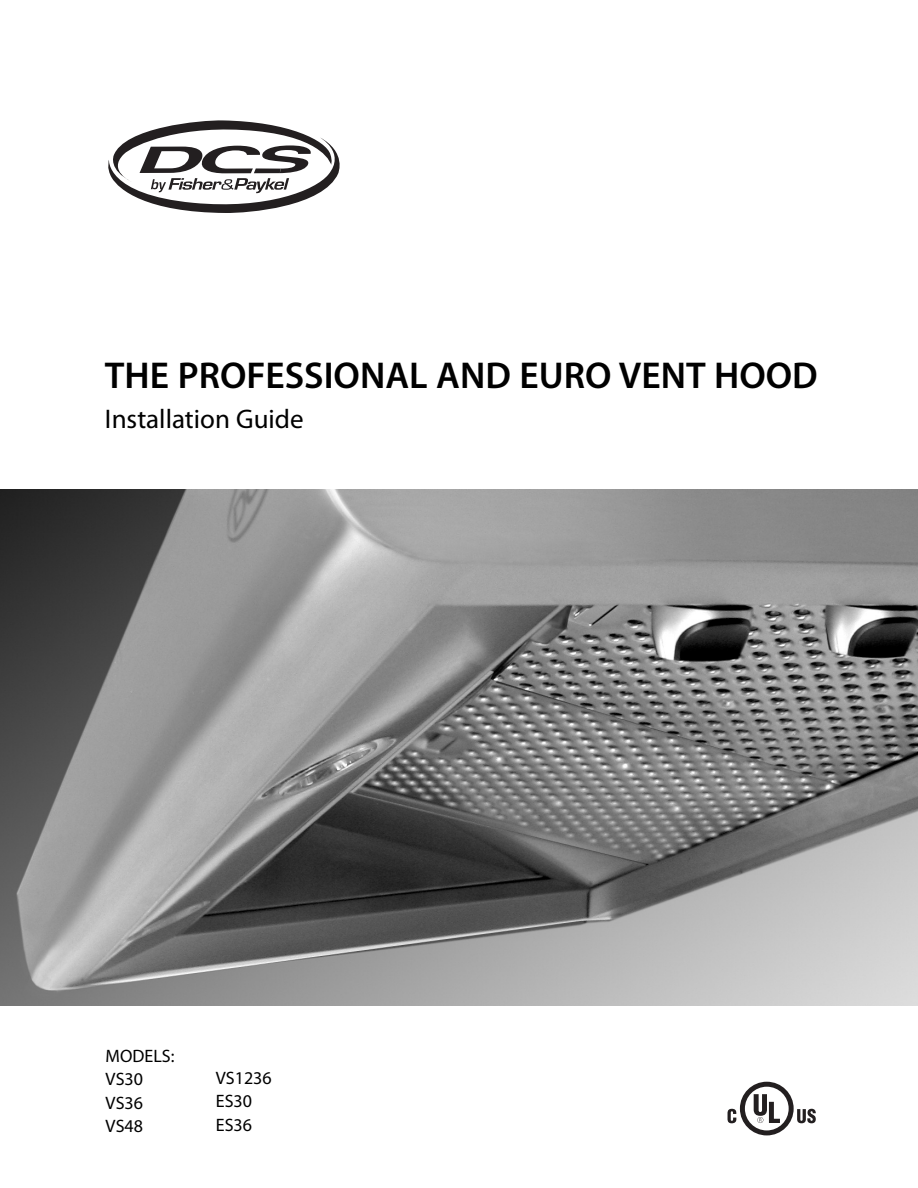
<style>
.page{position:relative;width:918px;height:1188px;background:#fff}
.page>*{position:absolute;margin:0;border:0;box-sizing:border-box;transform-origin:0 0}
.t1{font:600 37.5px "Myriad Pro";color:#000}
.t2{font:27px "Myriad Pro";color:#000}
.t3{font:18px/23.4px "Myriad Pro";color:#000}
</style>
<div class="page">
<svg style="left:108px;top:120px;width:231px;height:93px"></svg>
<svg style="left:728px;top:1082px;width:88px;height:53px"></svg>
<img style="left:0;top:489px;width:918px;height:517px">
<h1 class="t1" style="left:105px;top:361px;width:714px">THE PROFESSIONAL AND EURO VENT HOOD</h1>
<h2 class="t2" style="left:105px;top:409px;width:200px">Installation Guide</h2>
<p class="t3" style="left:106px;top:1046px;width:70px">MODELS:<br>VS30<br>VS36<br>VS48</p>
<p class="t3" style="left:216px;top:1067px;width:57px">VS1236<br>ES30<br>ES36</p>
</div>
